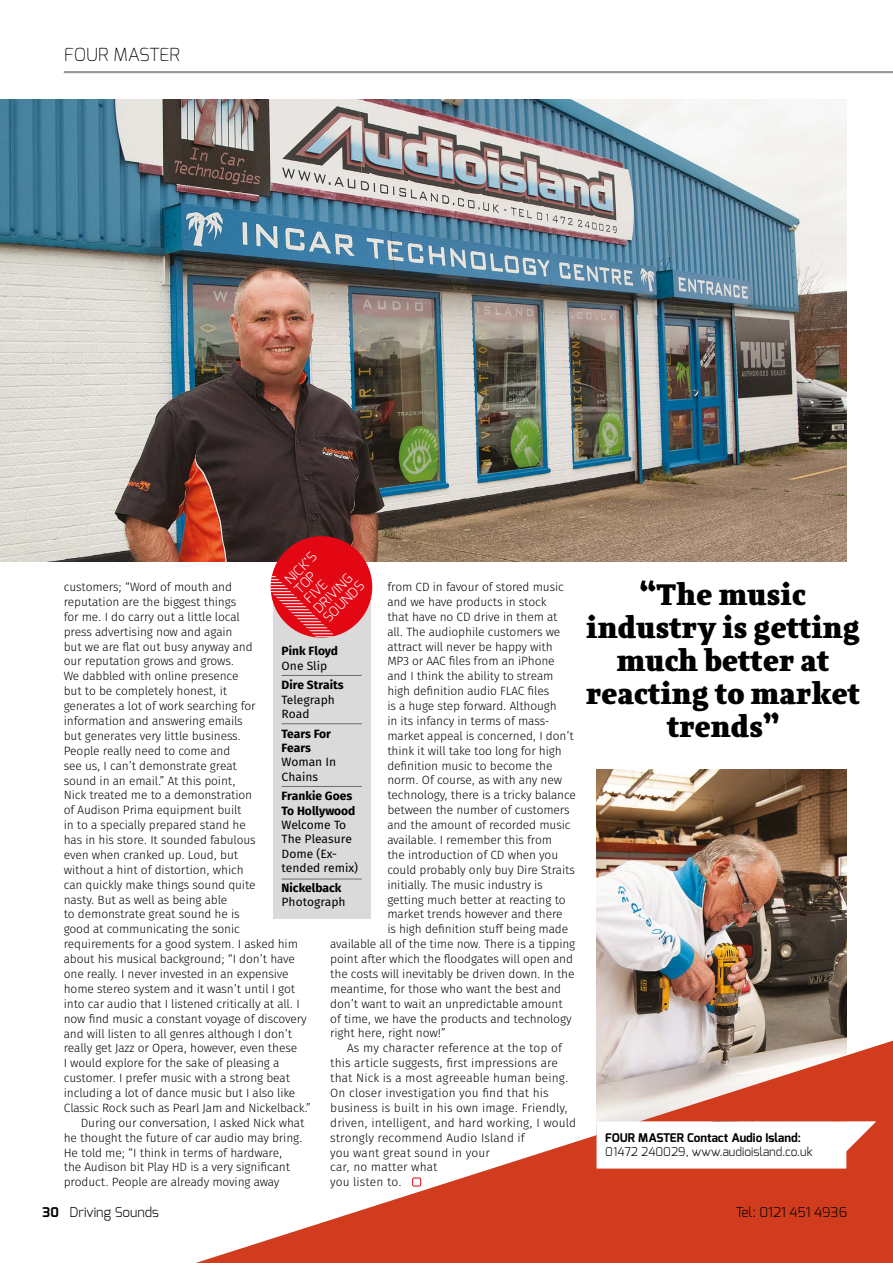
<style>
.page{position:relative;width:893px;height:1263px;background:#fff}
.page>*{position:absolute;margin:0;border:0;box-sizing:border-box;transform-origin:0 0}
.t1{font:800 30.75px/33px "Adagio Serif";color:#000;text-align:center}
.t2{font:200 18px "Exo";letter-spacing:-.01em;color:#000}
.t3{font:300 13.5px "Exo";color:#000}
.t4{font:300 13.5px/13.5px "Exo";color:#fff}
.t5{font:12px "Fira Sans OT Light";letter-spacing:-.01em;color:#000}
.t6{font:12px "Fira Sans OT Light";letter-spacing:.01em;color:#000}
.t7{font:12px/14.4px "Fira Sans OT";color:#000}
.t8{font:700 12px/14.4px "Fira Sans OT";color:#000}
.t9{font:300 12px "Exo";color:#000}
.t10{font:700 12px "Exo";color:#000}
.s1{font-weight:700}
</style>
<div class="page">
<img style="left:597px;top:770px;width:249px;height:271px">
<svg style="left:196px;top:1041px;width:697px;height:222px"></svg>
<img style="left:0;top:100px;width:846px;height:461px">
<div style="left:273px;top:582px;width:97px;height:336px;background:#dadada"></div>
<hr style="left:282px;top:675px;width:80px;height:1px;background:#6c6d6d">
<hr style="left:282px;top:723px;width:80px;height:1px;background:#6c6d6d">
<hr style="left:282px;top:786px;width:80px;height:1px;background:#6c6d6d">
<hr style="left:282px;top:879px;width:80px;height:1px;background:#6c6d6d">
<div style="left:271px;top:536px;width:101px;height:102px;background:#e30613;border-radius:50%"></div>
<svg style="left:271px;top:573px;width:23px;height:22px"></svg>
<hr style="left:272px;top:597px;width:30px;height:1px;background:#fff">
<hr style="left:275px;top:600px;width:30px;height:1px;background:#fff">
<hr style="left:278px;top:603px;width:30px;height:1px;background:#fff">
<hr style="left:281px;top:606px;width:30px;height:1px;background:#fff">
<hr style="left:284px;top:609px;width:30px;height:1px;background:#fff">
<hr style="left:287px;top:612px;width:30px;height:1px;background:#fff">
<hr style="left:290px;top:615px;width:30px;height:1px;background:#fff">
<hr style="left:293px;top:618px;width:30px;height:1px;background:#fff">
<hr style="left:296px;top:621px;width:30px;height:1px;background:#fff">
<hr style="left:299px;top:624px;width:30px;height:1px;background:#fff">
<hr style="left:302px;top:627px;width:30px;height:1px;background:#fff">
<hr style="left:305px;top:630px;width:30px;height:1px;background:#fff">
<svg style="left:308px;top:633px;width:27px;height:4px"></svg>
<svg style="left:597px;top:1121px;width:279px;height:47px"></svg>
<hr style="left:64px;top:71px;width:829px;height:1px;background:#878787">
<hr style="left:64px;top:72px;width:829px;height:1px;background:#878787">
<h2 class="t2" style="left:64px;top:43px;width:118px">FOUR MASTER</h2>
<p class="t4" style="left:282px;top:577px;width:54px;rotate:-45deg">NICK’S<br>TOP<br>FIVE<br>DRIVING<br>SOUNDS</p>
<p class="t5" style="left:64px;top:578px;width:170px">customers; “Word of mouth and</p>
<p class="t5" style="left:64px;top:593px;width:174px">reputation are the biggest things</p>
<p class="t5" style="left:64px;top:608px;width:177px">for me. I do carry out a little local</p>
<p class="t5" style="left:64px;top:623px;width:170px">press advertising now and again</p>
<p class="t5" style="left:64px;top:638px;width:190px">but we are flat out busy anyway and</p>
<p class="t5" style="left:64px;top:653px;width:172px">our reputation grows and grows.</p>
<p class="t5" style="left:64px;top:668px;width:176px">We dabbled with online presence</p>
<p class="t5" style="left:64px;top:683px;width:165px">but to be completely honest, it</p>
<p class="t5" style="left:64px;top:697px;width:193px">generates a lot of work searching for</p>
<p class="t5" style="left:64px;top:712px;width:180px">information and answering emails</p>
<p class="t5" style="left:64px;top:727px;width:179px">but generates very little business.</p>
<p class="t5" style="left:64px;top:742px;width:168px">People really need to come and</p>
<p class="t5" style="left:64px;top:757px;width:175px">see us, I can’t demonstrate great</p>
<p class="t5" style="left:64px;top:772px;width:174px">sound in an email.” At this point,</p>
<p class="t5" style="left:64px;top:787px;width:190px">Nick treated me to a demonstration</p>
<p class="t5" style="left:64px;top:802px;width:179px">of Audison Prima equipment built</p>
<p class="t5" style="left:64px;top:816px;width:184px">in to a specially prepared stand he</p>
<p class="t5" style="left:64px;top:831px;width:193px">has in his store. It sounded fabulous</p>
<p class="t5" style="left:64px;top:846px;width:176px">even when cranked up. Loud, but</p>
<p class="t5" style="left:64px;top:861px;width:182px">without a hint of distortion, which</p>
<p class="t5" style="left:64px;top:876px;width:193px">can quickly make things sound quite</p>
<p class="t5" style="left:64px;top:891px;width:165px">nasty. But as well as being able</p>
<p class="t5" style="left:64px;top:906px;width:177px">to demonstrate great sound he is</p>
<p class="t5" style="left:64px;top:921px;width:178px">good at communicating the sonic</p>
<p class="t5" style="left:64px;top:936px;width:236px">requirements for a good system. I asked him</p>
<p class="t5" style="left:64px;top:950px;width:233px">about his musical background; “I don’t have</p>
<p class="t5" style="left:64px;top:965px;width:226px">one really. I never invested in an expensive</p>
<p class="t5" style="left:64px;top:980px;width:233px">home stereo system and it wasn’t until I got</p>
<p class="t5" style="left:64px;top:995px;width:237px">into car audio that I listened critically at all. I</p>
<p class="t5" style="left:64px;top:1010px;width:244px">now find music a constant voyage of discovery</p>
<p class="t5" style="left:64px;top:1025px;width:230px">and will listen to all genres although I don’t</p>
<p class="t5" style="left:64px;top:1040px;width:235px">really get Jazz or Opera, however, even these</p>
<p class="t5" style="left:64px;top:1055px;width:217px">I would explore for the sake of pleasing a</p>
<p class="t5" style="left:64px;top:1069px;width:228px">customer. I prefer music with a strong beat</p>
<p class="t5" style="left:64px;top:1084px;width:233px">including a lot of dance music but I also like</p>
<p class="t5" style="left:64px;top:1099px;width:249px">Classic Rock such as Pearl Jam and Nickelback.”</p>
<p class="t5" style="left:81px;top:1114px;width:225px">During our conversation, I asked Nick what</p>
<p class="t5" style="left:64px;top:1129px;width:240px">he thought the future of car audio may bring.</p>
<p class="t5" style="left:64px;top:1144px;width:220px">He told me; “I think in terms of hardware,</p>
<p class="t5" style="left:64px;top:1159px;width:228px">the Audison bit Play HD is a very significant</p>
<p class="t5" style="left:64px;top:1174px;width:217px">product. People are already moving away</p>
<p class="t5" style="left:387px;top:578px;width:178px">from CD in favour of stored music</p>
<p class="t5" style="left:387px;top:593px;width:161px">and we have products in stock</p>
<p class="t5" style="left:387px;top:608px;width:172px">that have no CD drive in them at</p>
<p class="t5" style="left:387px;top:623px;width:175px">all. The audiophile customers we</p>
<p class="t5" style="left:387px;top:638px;width:167px">attract will never be happy with</p>
<p class="t5" style="left:387px;top:653px;width:169px">MP3 or AAC files from an iPhone</p>
<p class="t5" style="left:387px;top:668px;width:168px">and I think the ability to stream</p>
<p class="t5" style="left:387px;top:683px;width:163px">high definition audio FLAC files</p>
<p class="t5" style="left:387px;top:697px;width:171px">is a huge step forward. Although</p>
<p class="t5" style="left:387px;top:712px;width:164px">in its infancy in terms of mass-</p>
<p class="t5" style="left:387px;top:727px;width:188px">market appeal is concerned, I don’t</p>
<p class="t5" style="left:387px;top:742px;width:176px">think it will take too long for high</p>
<p class="t5" style="left:387px;top:757px;width:167px">definition music to become the</p>
<p class="t5" style="left:387px;top:772px;width:176px">norm. Of course, as with any new</p>
<p class="t5" style="left:387px;top:787px;width:190px">technology, there is a tricky balance</p>
<p class="t5" style="left:387px;top:802px;width:184px">between the number of customers</p>
<p class="t5" style="left:387px;top:816px;width:185px">and the amount of recorded music</p>
<p class="t5" style="left:387px;top:831px;width:166px">available. I remember this from</p>
<p class="t5" style="left:387px;top:846px;width:172px">the introduction of CD when you</p>
<p class="t5" style="left:387px;top:861px;width:189px">could probably only buy Dire Straits</p>
<p class="t5" style="left:387px;top:876px;width:157px">initially. The music industry is</p>
<p class="t5" style="left:387px;top:891px;width:180px">getting much better at reacting to</p>
<p class="t5" style="left:387px;top:906px;width:177px">market trends however and there</p>
<p class="t5" style="left:387px;top:921px;width:182px">is high definition stuff being made</p>
<p class="t5" style="left:330px;top:935px;width:247px">available all of the time now. There is a tipping</p>
<p class="t5" style="left:330px;top:950px;width:244px">point after which the floodgates will open and</p>
<p class="t5" style="left:330px;top:965px;width:246px">the costs will inevitably be driven down. In the</p>
<p class="t5" style="left:330px;top:980px;width:232px">meantime, for those who want the best and</p>
<p class="t5" style="left:330px;top:995px;width:234px">don’t want to wait an unpredictable amount</p>
<p class="t5" style="left:330px;top:1010px;width:243px">of time, we have the products and technology</p>
<p class="t5" style="left:330px;top:1025px;width:117px">right here, right now!”</p>
<p class="t6" style="left:347px;top:1040px;width:216px">As my character reference at the top of</p>
<p class="t6" style="left:330px;top:1055px;width:229px">this article suggests, first impressions are</p>
<p class="t6" style="left:330px;top:1069px;width:240px">that Nick is a most agreeable human being.</p>
<p class="t6" style="left:330px;top:1084px;width:220px">On closer investigation you find that his</p>
<p class="t6" style="left:330px;top:1099px;width:239px">business is built in his own image. Friendly,</p>
<p class="t6" style="left:330px;top:1114px;width:247px">driven, intelligent, and hard working, I would</p>
<p class="t6" style="left:330px;top:1129px;width:196px">strongly recommend Audio Island if</p>
<p class="t6" style="left:330px;top:1144px;width:161px">you want great sound in your</p>
<p class="t6" style="left:330px;top:1159px;width:109px">car, no matter what</p>
<p class="t5" style="left:330px;top:1174px;width:73px">you listen to.</p>
<p class="t8" style="left:282px;top:645px;width:58px">Pink Floyd</p>
<p class="t7" style="left:282px;top:659px;width:47px">One Slip</p>
<p class="t8" style="left:282px;top:679px;width:63px">Dire Straits</p>
<p class="t7" style="left:282px;top:693px;width:55px">Telegraph<br>Road</p>
<p class="t8" style="left:282px;top:727px;width:51px">Tears For<br>Fears</p>
<p class="t7" style="left:282px;top:756px;width:56px">Woman In<br>Chains</p>
<p class="t8" style="left:282px;top:790px;width:75px">Frankie Goes<br>To Hollywood</p>
<p class="t7" style="left:282px;top:818px;width:78px">Welcome To<br>The Pleasure<br>Dome (Ex&shy;tended remix)</p>
<p class="t8" style="left:282px;top:881px;width:61px">Nickelback</p>
<p class="t7" style="left:282px;top:896px;width:65px">Photograph</p>
<h1 class="t1" style="left:586px;top:579px;width:276px">“The music industry is getting much better at reacting to market trends”</h1>
<p class="t10" style="left:605px;top:1130px;width:197px">FOUR MASTER Contact Audio Island:</p>
<p class="t9" style="left:605px;top:1144px;width:209px">01472 240029, www.audioisland.co.uk</p>
<p class="t3" style="left:43px;top:1203px;width:118px"><span class="s1">30</span> Driving Sounds</p>
<p class="t3" style="left:736px;top:1203px;width:113px">Tel: 0121 451 4936</p>
</div>
